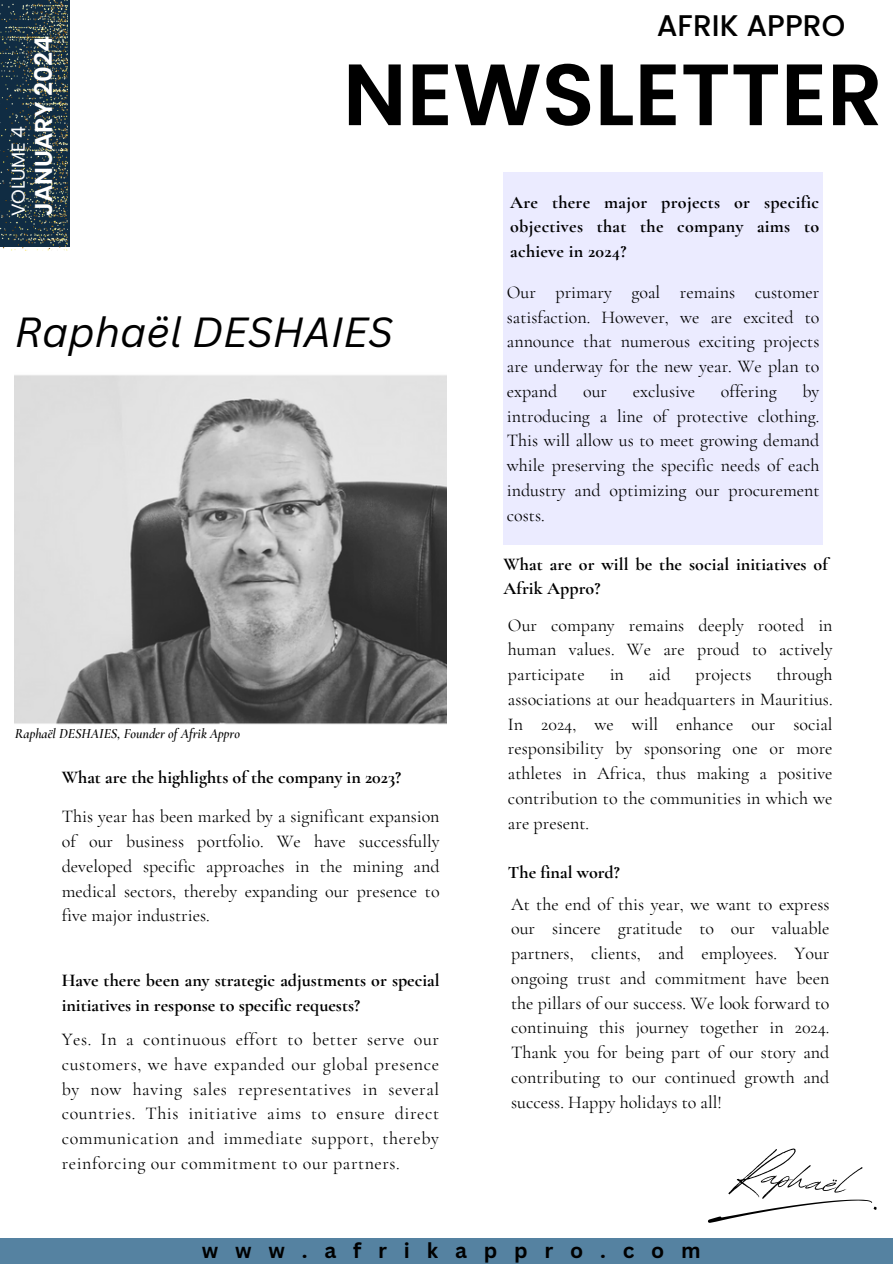
<style>
.page{position:relative;width:893px;height:1264px;background:#fff}
.page>*{position:absolute;margin:0;border:0;box-sizing:border-box;transform-origin:0 0}
.t1{font:600 86.85px "Poppins";color:#000}
.t2{font:56.85px "Revive 80 Signature";color:#000}
.t3{font:italic 40.95px "Canva Sans";color:#000}
.t4{font:500 29.85px "Poppins";color:#000}
.t5{font:600 24.3px "Poppins";color:#fff}
.t6{font:700 21px "Canva Sans";letter-spacing:.8em;color:#000}
.t7{font:18.75px "Poppins";color:#fff}
.t8{font:18px/24.8px "Cormorant Garamond";color:#000;text-align:justify}
.t9{font:700 18px/24.8px "Cormorant Garamond";color:#000}
.t10{font:italic 600 13.8px "Cormorant Garamond";color:#000}
</style>
<div class="page">
<div style="left:503px;top:173px;width:319px;height:371px;background:#ebebff"></div>
<img style="left:15px;top:375px;width:431px;height:350px">
<svg style="left:708px;top:1199px;width:168px;height:23px"></svg>
<div style="left:0;top:1238px;width:892px;height:25px;background:#5582a1"></div>
<div style="left:0;top:0;width:70px;height:246px;background:linear-gradient(to bottom,#102c43,#102c43)"></div>
<img style="left:0;top:0;width:67px;height:250px">
<p class="t7" style="left:5px;top:216px;width:92px;rotate:-90deg">VOLUME 4</p>
<p class="t5" style="left:27px;top:216px;width:182px;rotate:-90deg">JANUARY 2024</p>
<p class="t4" style="left:656px;top:5px;width:190px">AFRIK APPRO</p>
<p class="t1" style="left:343px;top:34px;width:541px">NEWSLETTER</p>
<p class="t9" style="left:510px;top:189px;width:310px;text-align:justify">Are there major projects or specific objectives that the company aims to achieve in 2024?</p>
<p class="t3" style="left:15px;top:304px;width:380px">Raphaël DESHAIES</p>
<p class="t10" style="left:15px;top:725px;width:226px">Raphaël DESHAIES, Founder of Afrik Appro</p>
<p class="t9" style="left:62px;top:764px;width:341px">What are the highlights of the company in 2023?</p>
<p class="t8" style="left:62px;top:804px;width:379px">This year has been marked by a significant expansion of our business portfolio. We have successfully developed specific approaches in the mining and medical sectors, thereby expanding our presence to five major industries.</p>
<p class="t9" style="left:62px;top:967px;width:379px">Have there been any strategic adjustments or special initiatives in response to specific requests?</p>
<p class="t8" style="left:62px;top:1027px;width:379px">Yes. In a continuous effort to better serve our customers, we have expanded our global presence by now having sales representatives in several countries. This initiative aims to ensure direct communication and immediate support, thereby reinforcing our commitment to our partners.</p>
<p class="t8" style="left:507px;top:280px;width:314px">Our primary goal remains customer satisfaction. However, we are excited to announce that numerous exciting projects are underway for the new year. We plan to expand</p>
<p class="t8" style="left:583px;top:379px;width:26px">our</p>
<p class="t8" style="left:633px;top:379px;width:64px">exclusive</p>
<p class="t8" style="left:721px;top:379px;width:57px">offering</p>
<p class="t8" style="left:507px;top:379px;width:314px;text-indent:295px">by introducing a line of protective clothing.<br>This will allow us to meet growing demand while preserving the specific needs of each industry and optimizing our procurement costs.</p>
<p class="t9" style="left:503px;top:551px;width:326px">What are or will be the social initiatives of<br>Afrik Appro?</p>
<p class="t8" style="left:508px;top:612px;width:326px">Our company remains deeply rooted in human values. We are proud to actively participate</p>
<p class="t8" style="left:508px;top:662px;width:326px;text-indent:268px">through associations at our headquarters in Mauritius.<br>In 2024, we will enhance our social responsibility by sponsoring one or more athletes in Africa, thus making a positive contribution to the communities in which we are present.</p>
<p class="t9" style="left:508px;top:860px;width:113px">The final word?</p>
<p class="t8" style="left:609px;top:662px;width:16px">in</p>
<p class="t8" style="left:649px;top:662px;width:23px">aid</p>
<p class="t8" style="left:695px;top:662px;width:57px">projects</p>
<p class="t8" style="left:511px;top:891px;width:320px">At the end of this year, we want to express our sincere gratitude to our valuable partners, clients, and employees. Your ongoing trust and commitment have been the pillars of our success. We look forward to continuing this journey together in 2024.<br>Thank you for being part of our story and contributing to our continued growth and success. Happy holidays to all!</p>
<p class="t2" style="left:749px;top:1126px;width:106px;rotate:8deg">Raphaël</p>
<p class="t6" style="left:202px;top:1235px;width:500px">www.afrikappro.com</p>
</div>
